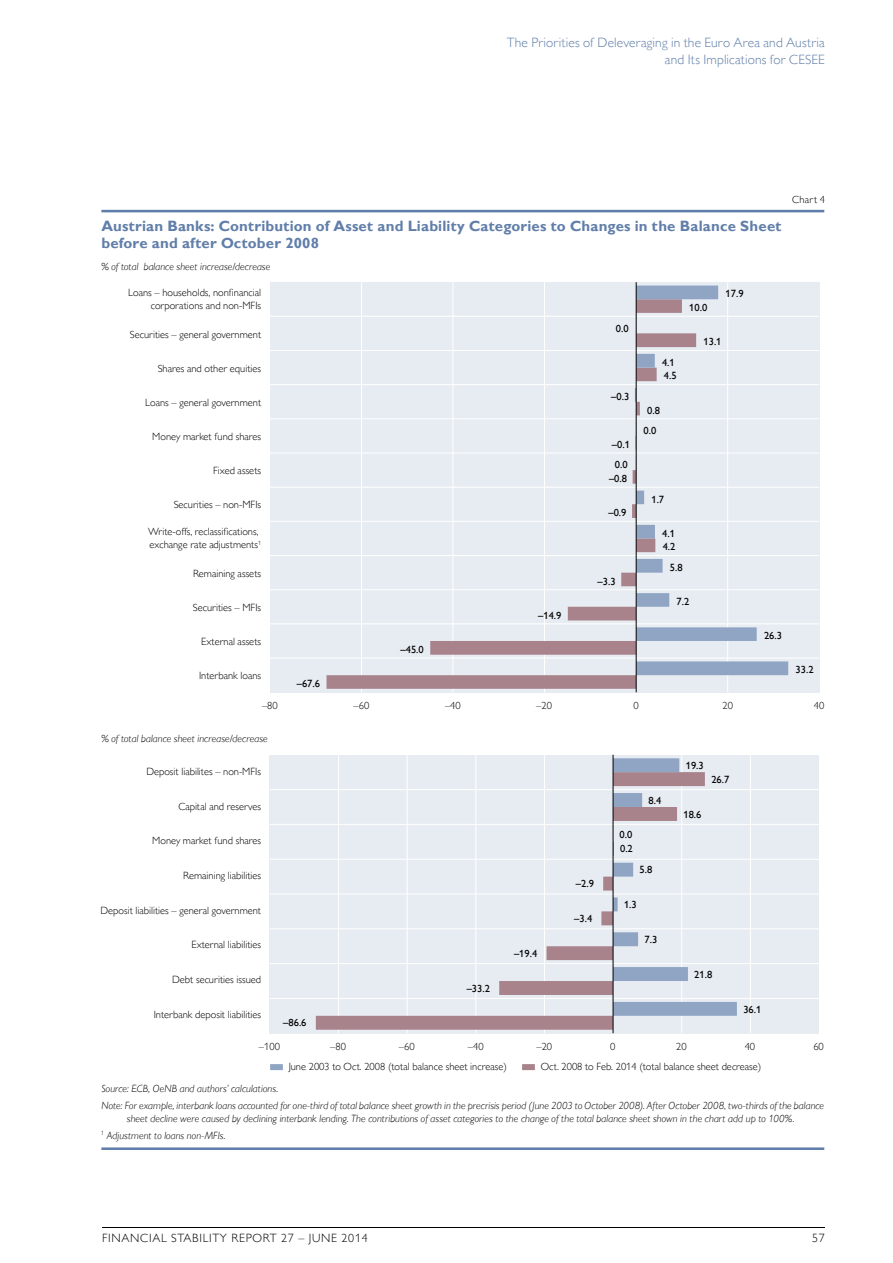
<style>
.page{position:relative;width:893px;height:1263px;background:#fff}
.page>*{position:absolute;margin:0;border:0;box-sizing:border-box;transform-origin:0 0}
.t1{font:700 15px/17px "Gill Sans MT Pro";letter-spacing:.01em;color:#607ea9}
.t2{font:300 13.5px/16.5px "Gill Sans MT Pro";letter-spacing:.01em;color:#607ea9}
.t3{font:300 12px "Gill Sans MT Pro";letter-spacing:.06em;color:#000}
.t4{font:300 10.5px/13.5px "Gill Sans MT Pro";color:#000;text-align:right}
.t5{font:italic 300 10.5px/12.8px "Gill Sans MT Pro";letter-spacing:.005em;color:#000;text-align:center}
.t6{font:500 10.5px "Gill Sans MT Pro";color:#000}
</style>
<div class="page">
<hr style="left:102px;top:1227px;width:723px;height:1px;background:#000">
<hr style="left:101px;top:210px;width:723px;height:2px;background:#607ea9">
<hr style="left:101px;top:1147px;width:723px;height:3px;background:#607ea9">
<div style="left:270px;top:1064px;width:13px;height:6px;background:#90a5c3"></div>
<div style="left:522px;top:1064px;width:13px;height:6px;background:#a8838c"></div>
<div style="left:270px;top:282px;width:549px;height:410px;background:#e7ecf2"></div>
<hr style="left:361px;top:282px;width:1px;height:410px;background:#fff">
<hr style="left:453px;top:282px;width:1px;height:410px;background:#fff">
<hr style="left:544px;top:282px;width:1px;height:410px;background:#fff">
<hr style="left:727px;top:282px;width:1px;height:410px;background:#fff">
<hr style="left:270px;top:658px;width:549px;height:1px;background:#fff">
<hr style="left:270px;top:623px;width:549px;height:1px;background:#fff">
<hr style="left:270px;top:589px;width:549px;height:1px;background:#fff">
<hr style="left:270px;top:555px;width:549px;height:1px;background:#fff">
<hr style="left:270px;top:521px;width:549px;height:1px;background:#fff">
<hr style="left:270px;top:487px;width:549px;height:1px;background:#fff">
<hr style="left:270px;top:453px;width:549px;height:1px;background:#fff">
<hr style="left:270px;top:418px;width:549px;height:1px;background:#fff">
<hr style="left:270px;top:384px;width:549px;height:1px;background:#fff">
<hr style="left:270px;top:350px;width:549px;height:1px;background:#fff">
<hr style="left:270px;top:316px;width:549px;height:1px;background:#fff">
<svg style="left:326px;top:299px;width:370px;height:390px"></svg>
<svg style="left:635px;top:285px;width:153px;height:390px"></svg>
<hr style="left:636px;top:282px;width:1px;height:410px;background:#000">
<div style="left:270px;top:755px;width:549px;height:278px;background:#e7ecf2"></div>
<hr style="left:338px;top:755px;width:1px;height:278px;background:#fff">
<hr style="left:407px;top:755px;width:1px;height:278px;background:#fff">
<hr style="left:475px;top:755px;width:1px;height:278px;background:#fff">
<hr style="left:544px;top:755px;width:1px;height:278px;background:#fff">
<hr style="left:681px;top:755px;width:1px;height:278px;background:#fff">
<hr style="left:750px;top:755px;width:1px;height:278px;background:#fff">
<hr style="left:270px;top:998px;width:549px;height:1px;background:#fff">
<hr style="left:270px;top:963px;width:549px;height:1px;background:#fff">
<hr style="left:270px;top:928px;width:549px;height:1px;background:#fff">
<hr style="left:270px;top:893px;width:549px;height:1px;background:#fff">
<hr style="left:270px;top:859px;width:549px;height:1px;background:#fff">
<hr style="left:270px;top:824px;width:549px;height:1px;background:#fff">
<hr style="left:270px;top:789px;width:549px;height:1px;background:#fff">
<svg style="left:316px;top:772px;width:297px;height:258px"></svg>
<svg style="left:614px;top:758px;width:123px;height:258px"></svg>
<hr style="left:613px;top:755px;width:1px;height:278px;background:#000">
<p class="t2" style="left:665px;top:34px;width:161px;text-indent:-158px">The Priorities of Deleveraging in the Euro Area and Austria and Its I mplications for CESEE</p>
<h1 class="t1" style="left:101px;top:217px;width:682px">Austrian Banks: Contribution of Asset and Liability Categories to Changes in the Balance Sheet before and after October 2008</h1>
<p class="t5" style="left:101px;top:260px;width:170px">% of total balance sheet increase/decrease</p>
<p class="t4" style="left:128px;top:285px;width:134px">Loans – households, nonfinancial corporations and non-MFIs</p>
<p class="t4" style="left:130px;top:327px;width:133px">Securities – general government</p>
<p class="t4" style="left:158px;top:361px;width:105px">Shares and other equities</p>
<p class="t4" style="left:145px;top:395px;width:117px">Loans – general government</p>
<p class="t4" style="left:152px;top:429px;width:110px">Money market fund shares</p>
<p class="t4" style="left:213px;top:463px;width:49px">Fixed assets</p>
<p class="t4" style="left:174px;top:497px;width:89px">Securities – non-MFIs</p>
<p class="t4" style="left:148px;top:524px;width:115px;text-align:left">Write-offs, reclassifications, exchange rate adjustments<sup>1</sup></p>
<p class="t4" style="left:193px;top:566px;width:70px">Remaining assets</p>
<p class="t4" style="left:193px;top:600px;width:70px">Securities – MFIs</p>
<p class="t4" style="left:201px;top:634px;width:61px">External assets</p>
<p class="t4" style="left:199px;top:668px;width:64px">Interbank loans</p>
<p class="t6" style="left:297px;top:677px;width:25px">–67.6</p>
<p class="t6" style="left:400px;top:643px;width:25px">–45.0</p>
<p class="t6" style="left:538px;top:609px;width:25px">–14.9</p>
<p class="t6" style="left:616px;top:322px;width:14px">0.0</p>
<p class="t6" style="left:611px;top:390px;width:20px">–0.3</p>
<p class="t6" style="left:612px;top:438px;width:20px">–0.1</p>
<p class="t6" style="left:615px;top:459px;width:14px">0.0</p>
<p class="t6" style="left:609px;top:472px;width:20px">–0.8</p>
<p class="t6" style="left:608px;top:506px;width:20px">–0.9</p>
<p class="t6" style="left:598px;top:575px;width:20px">–3.3</p>
<p class="t6" style="left:689px;top:301px;width:20px">10.0</p>
<p class="t6" style="left:726px;top:288px;width:20px">17.9</p>
<p class="t6" style="left:662px;top:356px;width:14px">4.1</p>
<p class="t6" style="left:664px;top:370px;width:14px">4.5</p>
<p class="t6" style="left:647px;top:404px;width:14px">0.8</p>
<p class="t6" style="left:644px;top:424px;width:14px">0.0</p>
<p class="t6" style="left:703px;top:335px;width:20px">13.1</p>
<p class="t6" style="left:651px;top:493px;width:14px">1.7</p>
<p class="t6" style="left:662px;top:527px;width:14px">4.1</p>
<p class="t6" style="left:663px;top:541px;width:14px">4.2</p>
<p class="t6" style="left:670px;top:561px;width:14px">5.8</p>
<p class="t6" style="left:677px;top:595px;width:14px">7.2</p>
<p class="t4" style="left:262px;top:698px;width:17px">–80</p>
<p class="t4" style="left:354px;top:698px;width:17px">–60</p>
<p class="t4" style="left:445px;top:698px;width:17px">–40</p>
<p class="t4" style="left:536px;top:698px;width:17px">–20</p>
<p class="t4" style="left:633px;top:698px;width:7px">0</p>
<p class="t4" style="left:722px;top:698px;width:12px">20</p>
<p class="t5" style="left:101px;top:732px;width:168px">% of total balance sheet increase/decrease</p>
<p class="t6" style="left:764px;top:629px;width:20px">26.3</p>
<p class="t4" style="left:146px;top:765px;width:116px">Deposit liabilites – non-MFIs</p>
<p class="t4" style="left:178px;top:799px;width:84px">Capital and reserves</p>
<p class="t4" style="left:152px;top:834px;width:110px">Money market fund shares</p>
<p class="t4" style="left:183px;top:868px;width:79px">Remaining liabilities</p>
<p class="t4" style="left:101px;top:903px;width:162px">Deposit liabilities – general government</p>
<p class="t4" style="left:191px;top:938px;width:71px">External liabilities</p>
<p class="t4" style="left:172px;top:972px;width:90px">Debt securities issued</p>
<p class="t4" style="left:154px;top:1007px;width:109px">Interbank deposit liabilities</p>
<p class="t6" style="left:283px;top:1017px;width:25px">–86.6</p>
<p class="t6" style="left:467px;top:982px;width:25px">–33.2</p>
<p class="t6" style="left:514px;top:947px;width:25px">–19.4</p>
<p class="t6" style="left:576px;top:877px;width:20px">–2.9</p>
<p class="t6" style="left:574px;top:912px;width:20px">–3.4</p>
<p class="t6" style="left:619px;top:829px;width:14px">0.0</p>
<p class="t6" style="left:620px;top:842px;width:14px">0.2</p>
<p class="t6" style="left:648px;top:794px;width:14px">8.4</p>
<p class="t6" style="left:640px;top:863px;width:14px">5.8</p>
<p class="t6" style="left:624px;top:898px;width:14px">1.3</p>
<p class="t6" style="left:644px;top:933px;width:14px">7.3</p>
<p class="t6" style="left:686px;top:759px;width:20px">19.3</p>
<p class="t6" style="left:711px;top:773px;width:20px">26.7</p>
<p class="t6" style="left:683px;top:808px;width:20px">18.6</p>
<p class="t6" style="left:694px;top:968px;width:20px">21.8</p>
<p class="t6" style="left:743px;top:1003px;width:20px">36.1</p>
<p class="t4" style="left:792px;top:193px;width:34px">Chart 4</p>
<p class="t6" style="left:796px;top:664px;width:20px">33.2</p>
<p class="t4" style="left:814px;top:698px;width:12px">40</p>
<p class="t4" style="left:259px;top:1039px;width:22px">–100</p>
<p class="t4" style="left:330px;top:1039px;width:17px">–80</p>
<p class="t4" style="left:399px;top:1039px;width:17px">–60</p>
<p class="t4" style="left:468px;top:1039px;width:17px">–40</p>
<p class="t4" style="left:536px;top:1039px;width:17px">–20</p>
<p class="t4" style="left:610px;top:1039px;width:7px">0</p>
<p class="t4" style="left:676px;top:1039px;width:12px">20</p>
<p class="t4" style="left:745px;top:1039px;width:12px">40</p>
<p class="t4" style="left:813px;top:1039px;width:12px">60</p>
<p class="t4" style="left:289px;top:1060px;width:220px">June 2003 to Oct. 2008 (total balance sheet increase)</p>
<p class="t4" style="left:541px;top:1060px;width:222px">Oct. 2008 to Feb. 2014 (total balance sheet decrease)</p>
<p class="t5" style="left:101px;top:1082px;width:178px">Source: ECB, OeNB and authors’ calculations.</p>
<p class="t5" style="left:101px;top:1128px;width:126px"><sup>1</sup> Adjustment to loans non-MFIs.</p>
<p class="t5" style="left:101px;top:1099px;width:724px">Note: For example, interbank loans accounted for one-third of total balance sheet growth in the precrisis period (June 2003 to October 2008). After October 2008, two-thirds of the balance sheet decline were caused by declining interbank lending. The contributions of asset categories to the change of the total balance sheet shown in the chart add up to 100%.</p>
<p class="t3" style="left:102px;top:1231px;width:15px">FINAN</p>
<p class="t3" style="left:140px;top:1231px;width:229px">cial stability report 27 – June 2014</p>
<p class="t3" style="left:812px;top:1231px;width:14px">57</p>
</div>
